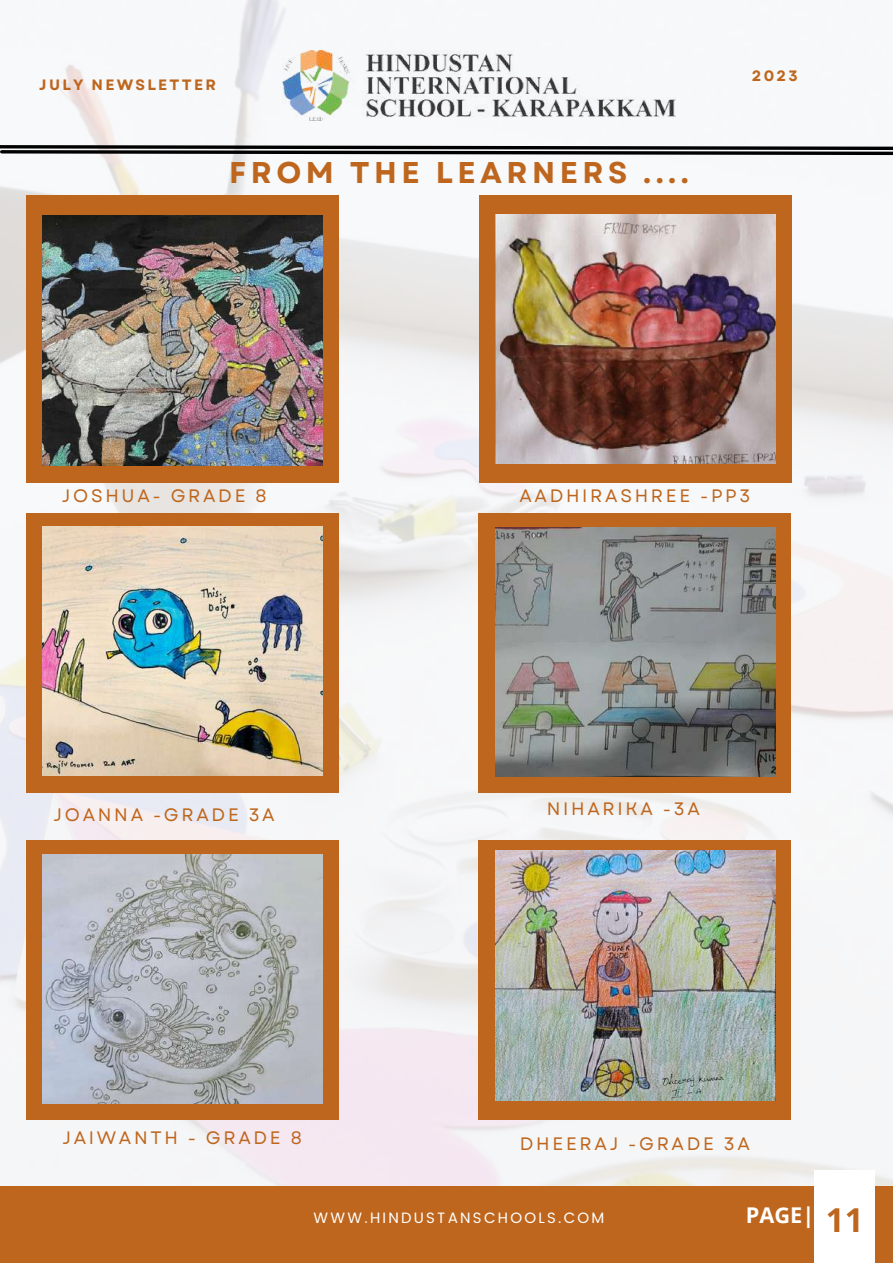
<style>
.page{position:relative;width:893px;height:1264px;background:#fff}
.page>*{position:absolute;margin:0;border:0;box-sizing:border-box;transform-origin:0 0}
.t1{font:700 33px "Open Sans";color:#be661d}
.t2{font:700 30px "Garet";letter-spacing:.15em;color:#be661d}
.t3{font:700 21.75px "Open Sans";color:#fff}
.t4{font:18px "Garet";letter-spacing:.15em;color:#be661d}
.t5{font:15px "Poppins";letter-spacing:.15em;color:#fff}
.t6{font:700 15px "Garet";letter-spacing:.15em;color:#be661d}
</style>
<div class="page">
<img style="left:0;top:0;width:892px;height:1186px">
<img style="left:282px;top:51px;width:393px;height:70px">
<svg style="left:0;top:143px;width:892px;height:14px"></svg>
<div style="left:26px;top:195px;width:312px;height:287px;background:#be661d"></div>
<div style="left:0;top:1186px;width:892px;height:76px;background:#be661d"></div>
<div style="left:814px;top:1169px;width:60px;height:93px;background:#fff"></div>
<img style="left:42px;top:216px;width:280px;height:249px">
<div style="left:479px;top:195px;width:312px;height:287px;background:#be661d"></div>
<img style="left:495px;top:214px;width:280px;height:250px">
<div style="left:26px;top:512px;width:312px;height:280px;background:#be661d"></div>
<img style="left:42px;top:526px;width:280px;height:249px">
<div style="left:478px;top:512px;width:313px;height:280px;background:#be661d"></div>
<img style="left:495px;top:527px;width:280px;height:250px">
<div style="left:26px;top:840px;width:312px;height:280px;background:#be661d"></div>
<img style="left:42px;top:854px;width:280px;height:249px">
<div style="left:478px;top:840px;width:313px;height:280px;background:#be661d"></div>
<img style="left:495px;top:850px;width:280px;height:250px">
<p class="t6" style="left:39px;top:74px;width:178px">JULY NEWSLETTER</p>
<h2 class="t2" style="left:229px;top:150px;width:461px">FROM THE LEARNERS ....</h2>
<p class="t6" style="left:751px;top:65px;width:47px">2023</p>
<p class="t4" style="left:62px;top:483px;width:206px">JOSHUA- GRADE 8</p>
<p class="t4" style="left:519px;top:483px;width:232px">AADHIRASHREE -PP3</p>
<p class="t4" style="left:54px;top:801px;width:222px">JOANNA -GRADE 3A</p>
<p class="t4" style="left:547px;top:796px;width:154px">NIHARIKA -3A</p>
<p class="t4" style="left:62px;top:1124px;width:241px">JAIWANTH - GRADE 8</p>
<p class="t4" style="left:520px;top:1130px;width:231px">DHEERAJ -GRADE 3A</p>
<p class="t5" style="left:313px;top:1208px;width:292px">WWW.HINDUSTANSCHOOLS.COM</p>
<p class="t3" style="left:746px;top:1200px;width:70px">PAGE|</p>
<p class="t3" style="left:734px;top:1212px;width:70px">PAGE|</p>
<h1 class="t1" style="left:825px;top:1196px;width:39px">11</h1>
</div>
